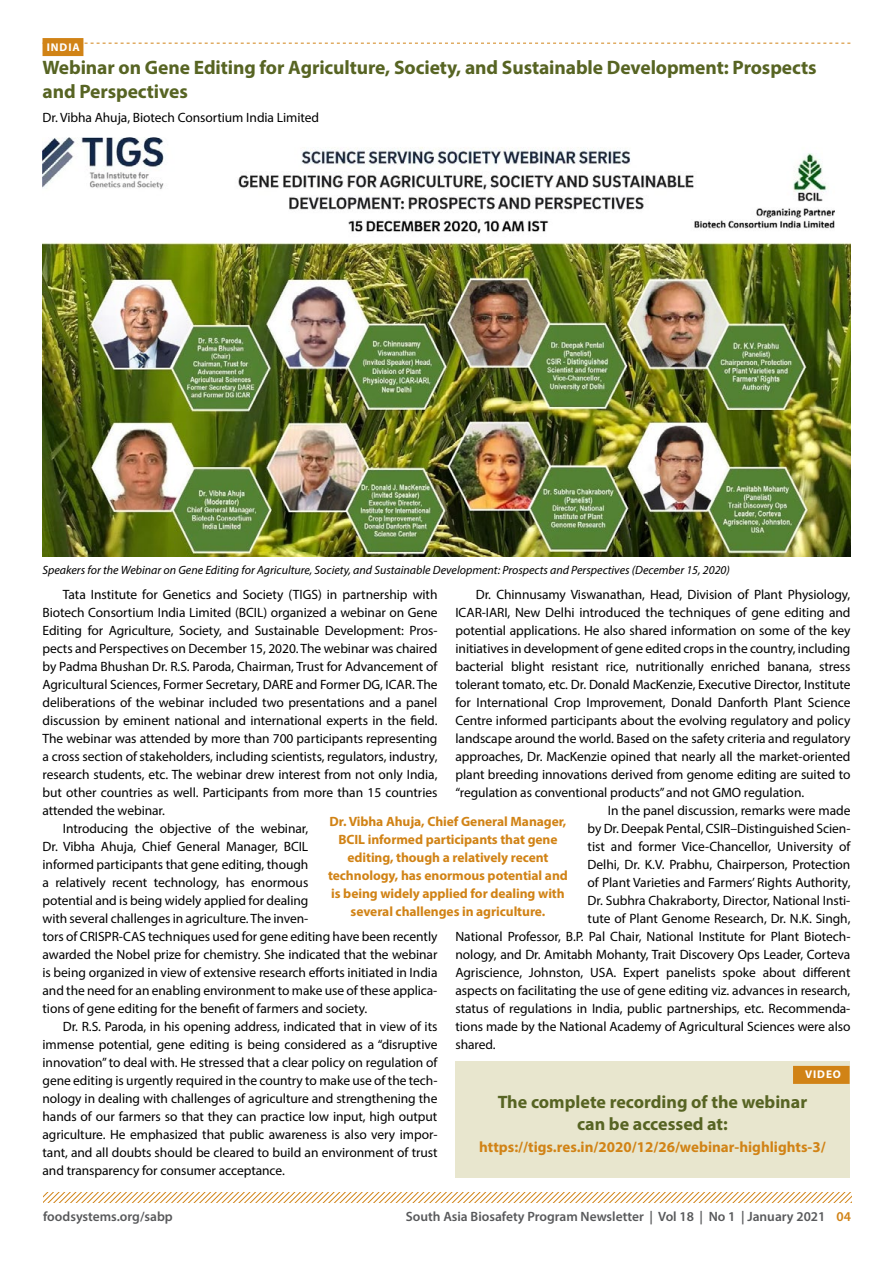
<style>
.page{position:relative;width:893px;height:1263px;background:#fff}
.page>*{position:absolute;margin:0;border:0;box-sizing:border-box;transform-origin:0 0}
.t1{font:700 19.5px/23.4px "Myriad Pro";letter-spacing:-.005em;color:#576423}
.t2{font:700 18px/21.6px "Myriad Pro";color:#576423;text-align:center}
.t3{font:700 15px "Myriad Pro";color:#d18316}
.t4{font:13.5px "Myriad Pro";letter-spacing:-.005em;color:#000}
.t5{font:700 13.5px/18px "Myriad Pro";letter-spacing:-.005em;color:#d18316;text-align:center}
.t6{font:600 13.5px "Myriad Pro";color:#58595b}
.t7{font:italic 12px "Myriad Pro";color:#000}
.t8{font:700 11.25px "Myriad Pro";letter-spacing:.08em;color:#fff}
.s1{color:#d18316}
</style>
<div class="page">
<svg style="left:43px;top:1193px;width:808px;height:9px"></svg>
<div style="left:43px;top:38px;width:40px;height:18px;background:#d18316"></div>
<svg style="left:83px;top:43px;width:767px;height:1px"></svg>
<div style="left:455px;top:1061px;width:395px;height:117px;background:#e8e6ce"></div>
<div style="left:793px;top:1066px;width:57px;height:18px;background:#d18316"></div>
<img style="left:43px;top:138px;width:807px;height:418px">
<p class="t8" style="left:47px;top:40px;width:34px">INDIA</p>
<h1 class="t1" style="left:43px;top:55px;width:776px">Webinar on Gene Editing for Agriculture, Society, and Sustainable Development: Prospects and Perspectives</h1>
<p class="t4" style="left:43px;top:110px;width:278px">Dr. Vibha Ahuja, Biotech Consortium India Limited</p>
<p class="t7" style="left:43px;top:562px;width:689px">Speakers for the Webinar on Gene Editing for Agriculture, Society, and Sustainable Development: Prospects and Perspectives (December 15, 2020)</p>
<p class="t4" style="left:476px;top:586px;width:376px">Dr. Chinnusamy Viswanathan, Head, Division of Plant Physiology,</p>
<p class="t4" style="left:455px;top:604px;width:396px">ICAR-IARI, New Delhi introduced the techniques of gene editing and</p>
<p class="t4" style="left:455px;top:622px;width:396px">potential applications. He also shared information on some of the key</p>
<p class="t4" style="left:455px;top:640px;width:396px">initiatives in development of gene edited crops in the country, including</p>
<p class="t4" style="left:455px;top:658px;width:396px">bacterial blight resistant rice, nutritionally enriched banana, stress</p>
<p class="t4" style="left:455px;top:676px;width:396px">tolerant tomato, etc. Dr. Donald MacKenzie, Executive Director, Institute</p>
<p class="t4" style="left:455px;top:694px;width:396px">for International Crop Improvement, Donald Danforth Plant Science</p>
<p class="t4" style="left:455px;top:712px;width:396px">Centre informed participants about the evolving regulatory and policy</p>
<p class="t4" style="left:455px;top:730px;width:396px">landscape around the world. Based on the safety criteria and regulatory</p>
<p class="t4" style="left:455px;top:748px;width:396px">approaches, Dr. MacKenzie opined that nearly all the market-oriented</p>
<p class="t4" style="left:455px;top:766px;width:396px">plant breeding innovations derived from genome editing are suited to</p>
<p class="t4" style="left:455px;top:784px;width:350px">“regulation as conventional products” and not GMO regulation.</p>
<p class="t4" style="left:608px;top:802px;width:244px">In the panel discussion, remarks were made</p>
<p class="t4" style="left:588px;top:820px;width:264px">by Dr. Deepak Pental, CSIR–Distinguished Scien-</p>
<p class="t4" style="left:588px;top:838px;width:264px">tist and former Vice-Chancellor, University of</p>
<p class="t4" style="left:588px;top:856px;width:264px">Delhi, Dr. K.V. Prabhu, Chairperson, Protection</p>
<p class="t4" style="left:588px;top:874px;width:264px">of Plant Varieties and Farmers’ Rights Authority,</p>
<p class="t4" style="left:588px;top:892px;width:264px">Dr. Subhra Chakraborty, Director, National Insti-</p>
<p class="t4" style="left:588px;top:910px;width:264px">tute of Plant Genome Research, Dr. N.K. Singh,</p>
<p class="t4" style="left:455px;top:928px;width:396px">National Professor, B.P. Pal Chair, National Institute for Plant Biotech-</p>
<p class="t4" style="left:455px;top:946px;width:396px">nology, and Dr. Amitabh Mohanty, Trait Discovery Ops Leader, Corteva</p>
<p class="t4" style="left:455px;top:964px;width:396px">Agriscience, Johnston, USA. Expert panelists spoke about different</p>
<p class="t4" style="left:455px;top:982px;width:396px">aspects on facilitating the use of gene editing viz. advances in research,</p>
<p class="t4" style="left:455px;top:1000px;width:396px">status of regulations in India, public partnerships, etc. Recommenda-</p>
<p class="t4" style="left:455px;top:1018px;width:396px">tions made by the National Academy of Agricultural Sciences were also</p>
<p class="t4" style="left:455px;top:1036px;width:42px">shared.</p>
<p class="t8" style="left:805px;top:1067px;width:37px">VIDEO</p>
<h2 class="t2" style="left:498px;top:1091px;width:311px">The complete recording of the webinar can be accessed at:</h2>
<p class="t3" style="left:479px;top:1137px;width:348px">https://tigs.res.in/2020/12/26/webinar-highlights-3/</p>
<p class="t4" style="left:63px;top:586px;width:376px">Tata Institute for Genetics and Society (TIGS) in partnership with</p>
<p class="t4" style="left:43px;top:604px;width:396px">Biotech Consortium India Limited (BCIL) organized a webinar on Gene</p>
<p class="t4" style="left:43px;top:622px;width:396px">Editing for Agriculture, Society, and Sustainable Development: Pros-</p>
<p class="t4" style="left:43px;top:640px;width:396px">pects and Perspectives on December 15, 2020. The webinar was chaired</p>
<p class="t4" style="left:43px;top:658px;width:396px">by Padma Bhushan Dr. R.S. Paroda, Chairman, Trust for Advancement of</p>
<p class="t4" style="left:43px;top:676px;width:396px">Agricultural Sciences, Former Secretary, DARE and Former DG, ICAR. The</p>
<p class="t4" style="left:43px;top:694px;width:396px">deliberations of the webinar included two presentations and a panel</p>
<p class="t4" style="left:43px;top:712px;width:396px">discussion by eminent national and international experts in the field.</p>
<p class="t4" style="left:43px;top:730px;width:396px">The webinar was attended by more than 700 participants representing</p>
<p class="t4" style="left:43px;top:748px;width:396px">a cross section of stakeholders, including scientists, regulators, industry,</p>
<p class="t4" style="left:43px;top:766px;width:396px">research students, etc. The webinar drew interest from not only India,</p>
<p class="t4" style="left:43px;top:784px;width:396px">but other countries as well. Participants from more than 15 countries</p>
<p class="t4" style="left:43px;top:802px;width:124px">attended the webinar.</p>
<p class="t4" style="left:63px;top:820px;width:247px">Introducing the objective of the webinar,</p>
<p class="t4" style="left:43px;top:838px;width:267px">Dr. Vibha Ahuja, Chief General Manager, BCIL</p>
<p class="t4" style="left:43px;top:856px;width:267px">informed participants that gene editing, though</p>
<p class="t4" style="left:43px;top:874px;width:267px">a relatively recent technology, has enormous</p>
<p class="t4" style="left:43px;top:892px;width:267px">potential and is being widely applied for dealing</p>
<p class="t4" style="left:43px;top:910px;width:267px">with several challenges in agriculture. The inven-</p>
<p class="t4" style="left:43px;top:928px;width:396px">tors of CRISPR-CAS techniques used for gene editing have been recently</p>
<p class="t4" style="left:43px;top:946px;width:396px">awarded the Nobel prize for chemistry. She indicated that the webinar</p>
<p class="t4" style="left:43px;top:964px;width:396px">is being organized in view of extensive research efforts initiated in India</p>
<p class="t4" style="left:43px;top:982px;width:396px">and the need for an enabling environment to make use of these applica-</p>
<p class="t4" style="left:43px;top:1000px;width:326px">tions of gene editing for the benefit of farmers and society.</p>
<p class="t4" style="left:63px;top:1018px;width:376px">Dr. R.S. Paroda, in his opening address, indicated that in view of its</p>
<p class="t4" style="left:43px;top:1036px;width:396px">immense potential, gene editing is being considered as a “disruptive</p>
<p class="t4" style="left:43px;top:1054px;width:396px">innovation” to deal with. He stressed that a clear policy on regulation of</p>
<p class="t4" style="left:43px;top:1072px;width:396px">gene editing is urgently required in the country to make use of the tech-</p>
<p class="t4" style="left:43px;top:1090px;width:396px">nology in dealing with challenges of agriculture and strengthening the</p>
<p class="t4" style="left:43px;top:1108px;width:396px">hands of our farmers so that they can practice low input, high output</p>
<p class="t4" style="left:43px;top:1126px;width:396px">agriculture. He emphasized that public awareness is also very impor-</p>
<p class="t4" style="left:43px;top:1144px;width:396px">tant, and all doubts should be cleared to build an environment of trust</p>
<p class="t4" style="left:43px;top:1162px;width:244px">and transparency for consumer acceptance.</p>
<p class="t5" style="left:328px;top:812px;width:241px">Dr. Vibha Ahuja, Chief General Manager, BCIL informed participants that gene editing, though a relatively recent technology, has enormous potential and is being widely applied for dealing with several challenges in agriculture.</p>
<p class="t6" style="left:43px;top:1208px;width:131px">foodsystems.org/sabp</p>
<p class="t6" style="left:406px;top:1208px;width:447px">South Asia Biosafety Program Newsletter | Vol 18 | No 1 | January 2021 <span class="s1">04</span></p>
</div>
